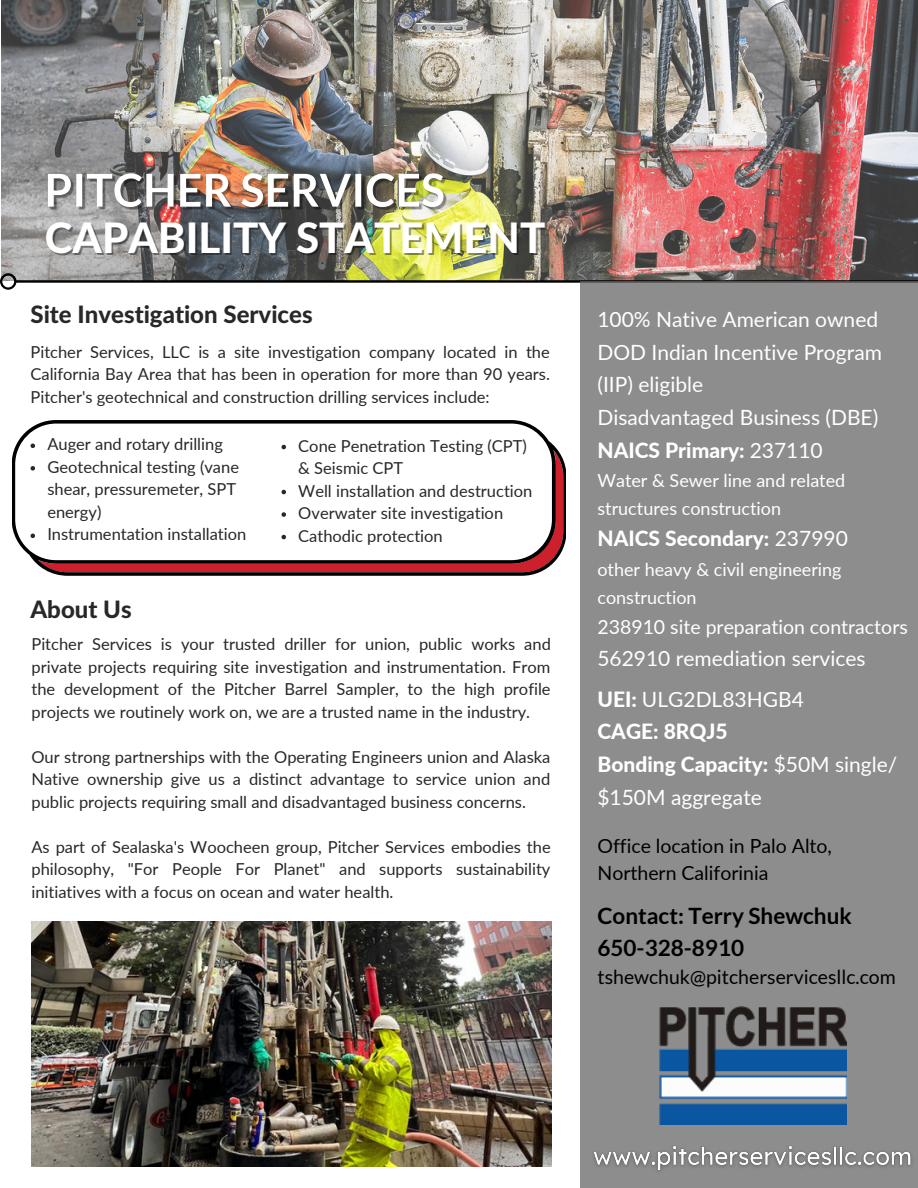
<style>
.page{position:relative;width:918px;height:1188px;background:#fff}
.page>*{position:absolute;margin:0;border:0;box-sizing:border-box;transform-origin:0 0}
.t1{font:800 42px "Lato Latin";color:#fff}
.t2{font:800 24px "Lato Latin";color:#282828}
.t3{font:700 22.5px/31.5px "Lato";color:#000}
.t4{font:21px/32.7px "Lato";color:#fff}
.t5{font:800 21px "Lato";color:#fff}
.t6{font:19.5px/27px "Lato";color:#000}
.t7{font:19.5px "Lato";color:#fff}
.t8{font:18px/28.2px "Lato";color:#fff}
.t9{font:16.5px/22.5px "Lato";color:#282828;text-align:justify}
.s1{font-weight:800}
.s2{font-weight:400}
</style>
<div class="page">
<img style="left:1px;top:0;width:917px;height:273px">
<svg style="left:0;top:273px;width:918px;height:17px"></svg>
<div style="left:580px;top:281px;width:338px;height:907px;background:#8d8d8e"></div>
<img style="left:31px;top:921px;width:520px;height:245px">
<svg style="left:12px;top:420px;width:553px;height:156px"></svg>
<img style="left:659px;top:1007px;width:188px;height:118px">
<img style="left:45px;top:164px;width:405px;height:58px">
<img style="left:593px;top:1146px;width:319px;height:25px">
<svg style="left:31px;top:444px;width:4px;height:4px"></svg>
<svg style="left:31px;top:466px;width:4px;height:5px"></svg>
<svg style="left:31px;top:534px;width:4px;height:4px"></svg>
<svg style="left:282px;top:445px;width:4px;height:4px"></svg>
<svg style="left:282px;top:490px;width:4px;height:4px"></svg>
<svg style="left:282px;top:512px;width:4px;height:5px"></svg>
<svg style="left:282px;top:535px;width:4px;height:4px"></svg>
<h1 class="t1" style="left:45px;top:219px;width:502px">CAPABILITY STATEMENT</h1>
<h2 class="t2" style="left:30px;top:304px;width:284px">Site Investigation Services</h2>
<p class="t9" style="left:30px;top:340px;width:521px">Pitcher Services, LLC is a site investigation company located in the California Bay Area that has been in operation for more than 90 years.<br>Pitcher's geotechnical and construction drilling services include:</p>
<p class="t9" style="left:47px;top:433px;width:201px;text-align:left">Auger and rotary drilling<br>Geotechnical testing (vane shear, pressuremeter, SPT energy)<br>Instrumentation installation</p>
<p class="t9" style="left:298px;top:434px;width:236px;text-align:left">Cone Penetration Testing (CPT) &amp; Seismic CPT<br>Well installation and destruction<br>Overwater site investigation<br>Cathodic protection</p>
<h2 class="t2" style="left:30px;top:599px;width:103px">About Us</h2>
<p class="t9" style="left:31px;top:633px;width:521px">Pitcher Services is your trusted driller for union, public works and private projects requiring site investigation and instrumentation. From the development of the Pitcher Barrel Sampler, to the high profile projects we routinely work on, we are a trusted name in the industry.</p>
<p class="t9" style="left:31px;top:745px;width:521px">Our strong partnerships with the Operating Engineers union and Alaska Native ownership give us a distinct advantage to service union and public projects requiring small and disadvantaged business concerns.</p>
<p class="t9" style="left:31px;top:835px;width:521px">As part of Sealaska's Woocheen group, Pitcher Services embodies the philosophy, "For People For Planet" and supports sustainability initiatives with a focus on ocean and water health.</p>
<p class="t4" style="left:597px;top:303px;width:286px">100% Native American owned<br>DOD Indian Incentive Program (IIP) eligible<br>Disadvantaged Business (DBE)<br><span class="s1">NAICS Primary:</span> 237110</p>
<p class="t8" style="left:597px;top:466px;width:249px">Water &amp; Sewer line and related structures construction</p>
<p class="t5" style="left:597px;top:526px;width:252px">NAICS Secondary: <span class="s2">237990</span></p>
<p class="t8" style="left:597px;top:555px;width:246px">other heavy &amp; civil engineering construction</p>
<p class="t7" style="left:597px;top:615px;width:312px">238910 site preparation contractors</p>
<p class="t4" style="left:597px;top:641px;width:270px">562910 remediation services</p>
<p class="t4" style="left:597px;top:682px;width:301px"><span class="s1">UEI:</span> ULG2DL83HGB4<br><span class="s1">CAGE: 8RQJ5<br>Bonding Capacity:</span> $50M single/ $150M aggregate</p>
<p class="t6" style="left:597px;top:832px;width:236px">Office location in Palo Alto,<br>Northern Califorinia</p>
<h3 class="t3" style="left:597px;top:900px;width:256px">Contact: Terry Shewchuk<br>650-328-8910</h3>
<p class="t6" style="left:597px;top:963px;width:300px">tshewchuk@pitcherservicesllc.com</p>
</div>
